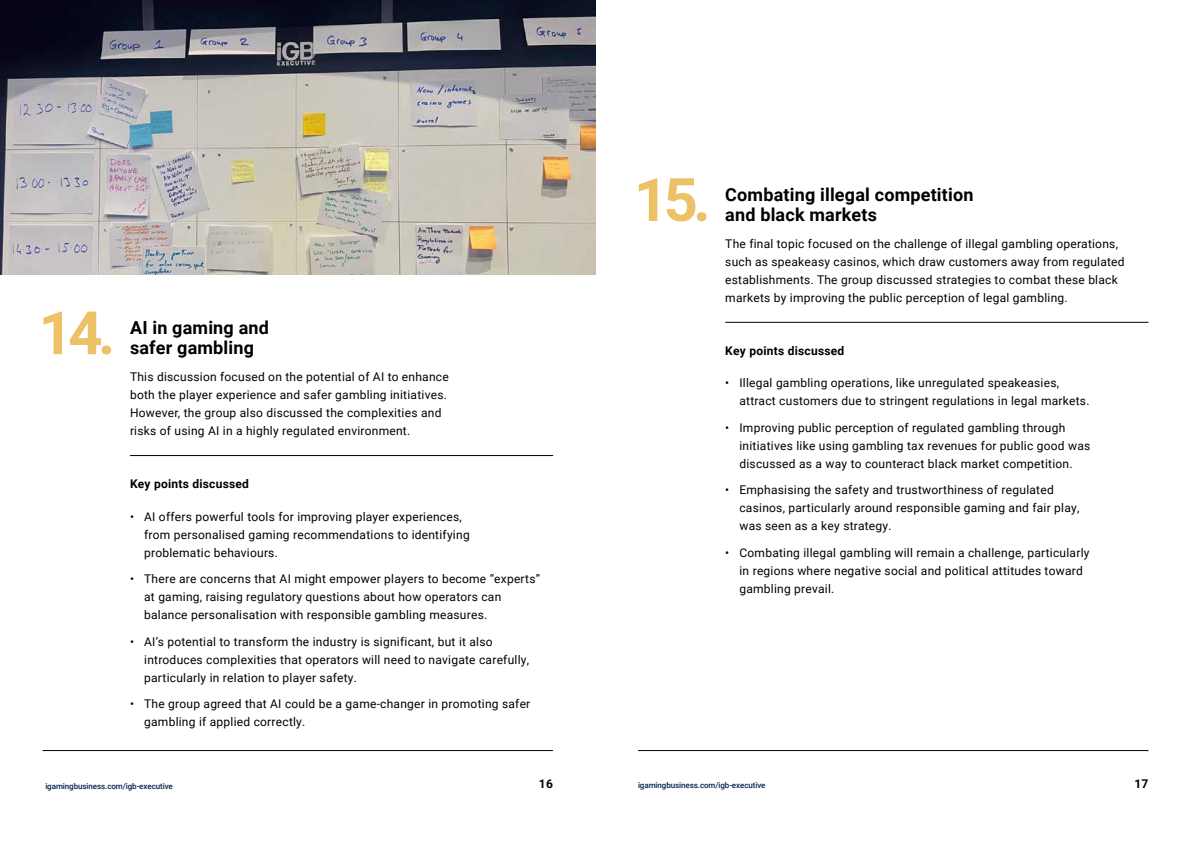
<style>
.page{position:relative;width:1191px;height:842px;background:#fff}
.page>*{position:absolute;margin:0;border:0;box-sizing:border-box;transform-origin:0 0}
.t1{font:700 60px "Roboto";color:#edc166}
.t2{font:700 18px "Roboto";letter-spacing:.01em;color:#000}
.t3{font:12px/18px "Roboto";letter-spacing:.02em;color:#000}
.t4{font:700 12px "Roboto";letter-spacing:.02em;color:#000}
.t5{font:500 8px "Roboto";letter-spacing:-.01em;color:#00244f}
</style>
<div class="page">
<hr style="left:43px;top:750px;width:510px;height:1px;background:#000">
<hr style="left:638px;top:750px;width:510px;height:1px;background:#000">
<hr style="left:130px;top:455px;width:423px;height:1px;background:#000">
<hr style="left:725px;top:322px;width:423px;height:1px;background:#000">
<img style="left:0;top:0;width:595px;height:275px">
<h1 class="t1" style="left:39px;top:291px;width:78px">14.</h1>
<h2 class="t2" style="left:130px;top:315px;width:140px">AI in gaming and</h2>
<h2 class="t2" style="left:130px;top:335px;width:126px">safer gambling</h2>
<p class="t3" style="left:130px;top:368px;width:320px">This discussion focused on the potential of AI to enhance both the player experience and safer gambling initiatives.<br>However, the group also discussed the complexities and risks of using AI in a highly regulated environment.</p>
<p class="t4" style="left:130px;top:476px;width:120px">Key points discussed</p>
<p class="t3" style="left:144px;top:507px;width:327px;text-indent:-14px">• AI offers powerful tools for improving player experiences, from personalised gaming recommendations to identifying problematic behaviours.</p>
<p class="t3" style="left:144px;top:569px;width:397px;text-indent:-14px">• There are concerns that AI might empower players to become “experts” at gaming, raising regulatory questions about how operators can balance personalisation with responsible gambling measures.</p>
<p class="t3" style="left:144px;top:632px;width:386px;text-indent:-14px">• AI’s potential to transform the industry is significant, but it also introduces complexities that operators will need to navigate carefully, particularly in relation to player safety.</p>
<p class="t3" style="left:144px;top:694px;width:387px;text-indent:-14px">• The group agreed that AI could be a game-changer in promoting safer gambling if applied correctly.</p>
<h1 class="t1" style="left:634px;top:158px;width:78px">15.</h1>
<h2 class="t2" style="left:725px;top:182px;width:250px">Combating illegal competition</h2>
<h2 class="t2" style="left:725px;top:202px;width:153px">and black markets</h2>
<p class="t3" style="left:725px;top:234px;width:401px">The final topic focused on the challenge of illegal gambling operations, such as speakeasy casinos, which draw customers away from regulated establishments. The group discussed strategies to combat these black markets by improving the public perception of legal gambling.</p>
<p class="t4" style="left:725px;top:342px;width:120px">Key points discussed</p>
<p class="t3" style="left:739px;top:374px;width:351px;text-indent:-14px">• Illegal gambling operations, like unregulated speakeasies, attract customers due to stringent regulations in legal markets.</p>
<p class="t3" style="left:739px;top:418px;width:352px;text-indent:-14px">• Improving public perception of regulated gambling through initiatives like using gambling tax revenues for public good was discussed as a way to counteract black market competition.</p>
<p class="t3" style="left:739px;top:481px;width:341px;text-indent:-14px">• Emphasising the safety and trustworthiness of regulated casinos, particularly around responsible gaming and fair play, was seen as a key strategy.</p>
<p class="t3" style="left:739px;top:543px;width:351px;text-indent:-14px">• Combating illegal gambling will remain a challenge, particularly in regions where negative social and political attitudes toward gambling prevail.</p>
<p class="t4" style="left:539px;top:776px;width:16px">16</p>
<p class="t4" style="left:1134px;top:776px;width:16px">17</p>
<p class="t5" style="left:45px;top:781px;width:129px">igamingbusiness.com/igb-executive</p>
<p class="t5" style="left:638px;top:780px;width:129px">igamingbusiness.com/igb-executive</p>
</div>
